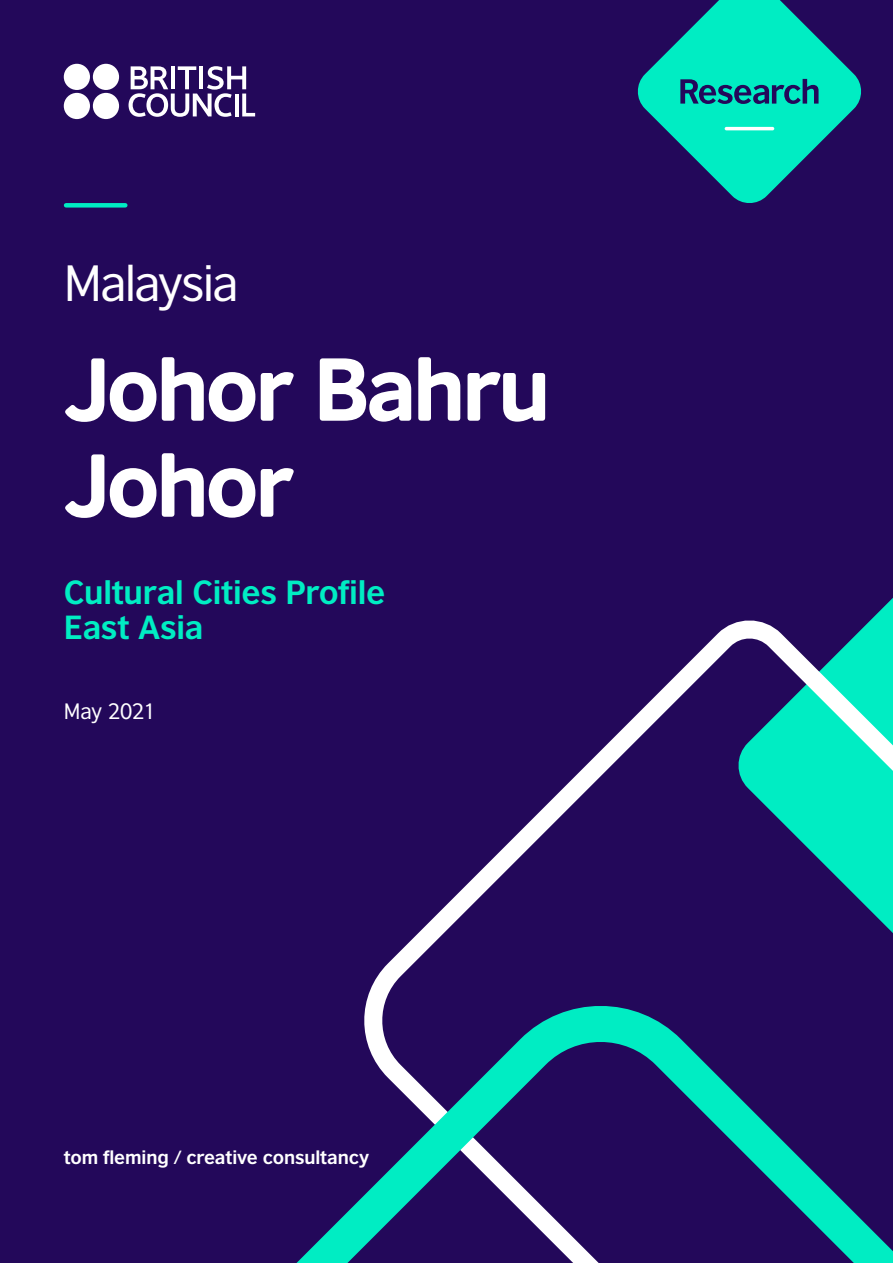
<style>
.page{position:relative;width:893px;height:1263px;background:#23085a}
.page>*{position:absolute;margin:0;border:0;box-sizing:border-box;transform-origin:0 0}
.t1{font:84px/96px "British Council Sans Headline";letter-spacing:-.045em;color:#fff}
.t2{font:48px "British Council Sans";letter-spacing:-.035em;color:#fff}
.t3{font:700 31.5px/34.7px "British Council Sans";letter-spacing:-.01em;color:#00edc3}
.t4{font:21px "British Council Sans";letter-spacing:-.035em;color:#fff}
.t5{font:700 18px "British Council Sans";letter-spacing:-.005em;color:#fff}
</style>
<div class="page">
<svg style="left:387px;top:600px;width:506px;height:364px"></svg>
<svg style="left:296px;top:964px;width:597px;height:299px"></svg>
<svg style="left:129px;top:66px;width:126px;height:51px"></svg>
<div style="left:93px;top:64px;width:26px;height:26px;background:#fff;border-radius:50%"></div>
<div style="left:64px;top:64px;width:26px;height:26px;background:#fff;border-radius:50%"></div>
<div style="left:93px;top:93px;width:26px;height:26px;background:#fff;border-radius:50%"></div>
<div style="left:64px;top:93px;width:26px;height:26px;background:#fff;border-radius:50%"></div>
<div style="left:66px;top:203px;width:59px;height:5px;background:#00edc3"></div>
<svg style="left:638px;top:0;width:223px;height:203px;fill:#00edc3"></svg>
<svg style="left:680px;top:79px;width:138px;height:25px"></svg>
<hr style="left:725px;top:127px;width:49px;height:3px;background:#fff;border-radius:2px">
<h2 class="t2" style="left:64px;top:243px;width:176px">Malaysia</h2>
<h1 class="t1" style="left:64px;top:337px;width:488px">Johor Bahru<br>Johor</h1>
<h3 class="t3" style="left:64px;top:572px;width:323px">Cultural Cities Profile<br>East Asia</h3>
<p class="t4" style="left:64px;top:693px;width:94px">May 2021</p>
<p class="t5" style="left:64px;top:1142px;width:307px">tom fleming / creative consultancy</p>
</div>
